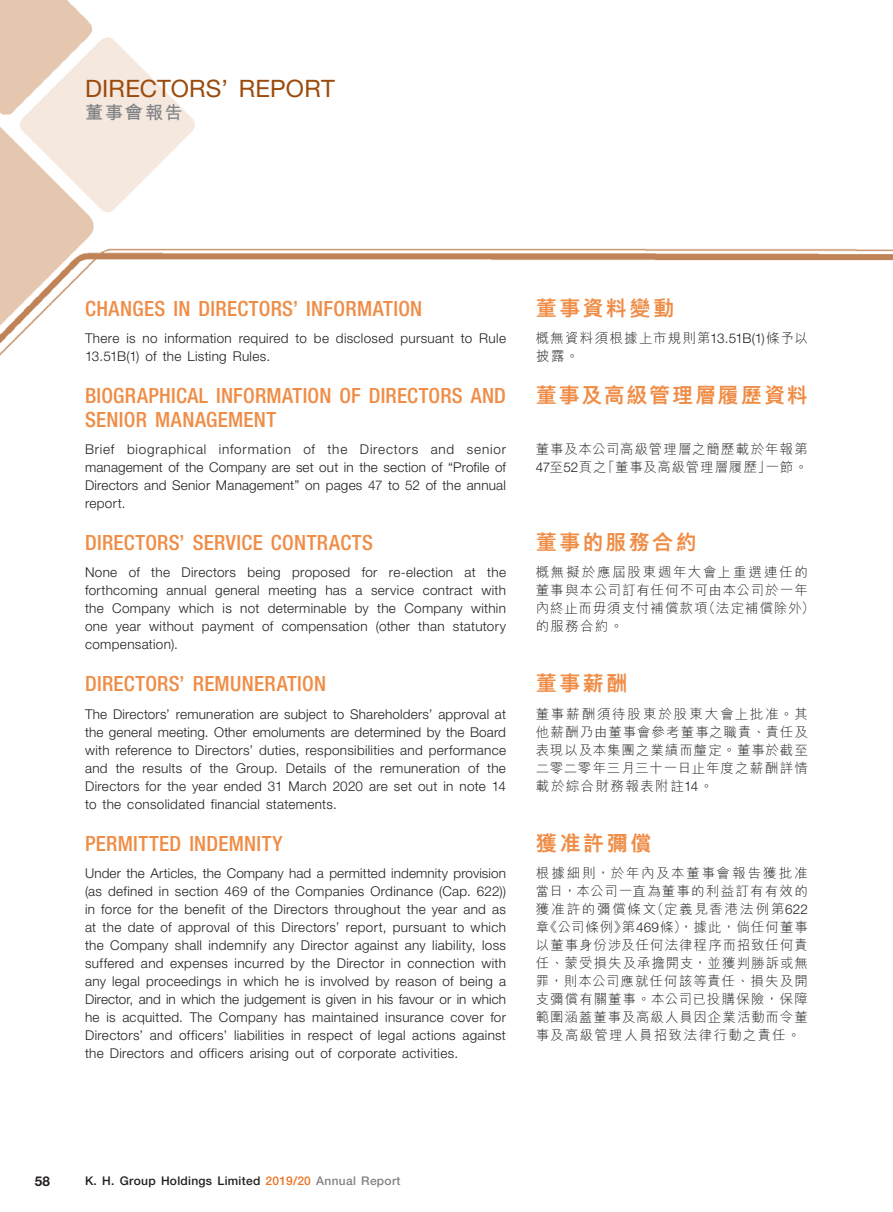
<style>
.page{position:relative;width:893px;height:1212px;background:#fff}
.page>*{position:absolute;margin:0;border:0;box-sizing:border-box;transform-origin:0 0}
.t1{font:24px "Helvetica Neue LT Std";letter-spacing:.01em;color:#9b4a0c}
._03_H1{font:500 condensed 21px/24px "Helvetica Neue LT Std";letter-spacing:.015em;color:#ef8d47}
._03_H1-2{font:800 21px "M Hei HK";letter-spacing:.115em;color:#ef8d47}
._03_H1-3{font:800 21px "M Hei HK";letter-spacing:.09em;color:#ef8d47}
.t2{font:700 18px "M Hei HK";letter-spacing:.1em;color:#808285}
._01_Body_Text{font:300 13.5px/18px "Helvetica Neue LT Std";letter-spacing:.025em;color:#231f20;text-align:justify}
._01_Body_Text-2{font:300 13.5px/18px "M Hei HK";letter-spacing:.08em;color:#231f20}
.t3{font:700 13.5px "Helvetica Neue LT Std";color:#231f20}
.t4{font:500 12px "Helvetica Neue LT Std";letter-spacing:.025em;color:#231f20}
.s1{font-family:"Helvetica Neue LT Std"}
.s2{color:#ec7323}
.s3{color:#808285}
</style>
<div class="page">
<img style="left:0;top:0;width:893px;height:356px">
<h1 class="t1" style="left:85px;top:74px;width:251px">DIRECTORS’ REPORT</h1>
<h3 class="t2" style="left:85px;top:99px;width:99px">董事會報告</h3>
<p class="_03_H1" style="left:85px;top:297px;width:339px">CHANGES IN DIRECTORS’ INFORMATION</p>
<p class="_01_Body_Text" style="left:85px;top:329px;width:422px">There is no information required to be disclosed pursuant to Rule<br>13.51B(1) of the Listing Rules.</p>
<p class="_03_H1" style="left:85px;top:384px;width:422px">BIOGRAPHICAL INFORMATION OF DIRECTORS AND<br>SENIOR MANAGEMENT</p>
<p class="_01_Body_Text" style="left:85px;top:440px;width:423px">Brief biographical information of the Directors and senior management of the Company are set out in the section of “Profile of Directors and Senior Management” on pages 47 to 52 of the annual report.</p>
<p class="_03_H1" style="left:85px;top:531px;width:289px">DIRECTORS’ SERVICE CONTRACTS</p>
<p class="_01_Body_Text" style="left:85px;top:563px;width:422px">None of the Directors being proposed for re-election at the forthcoming annual general meeting has a service contract with the Company which is not determinable by the Company within one year without payment of compensation (other than statutory compensation).</p>
<p class="_03_H1" style="left:85px;top:672px;width:243px">DIRECTORS’ REMUNERATION</p>
<p class="_01_Body_Text" style="left:85px;top:704px;width:422px">The Directors’ remuneration are subject to Shareholders’ approval at the general meeting. Other emoluments are determined by the Board with reference to Directors’ duties, responsibilities and performance and the results of the Group. Details of the remuneration of the Directors for the year ended 31 March 2020 are set out in note 14 to the consolidated financial statements.</p>
<p class="_03_H1" style="left:85px;top:831px;width:199px">PERMITTED INDEMNITY</p>
<p class="_01_Body_Text" style="left:85px;top:863px;width:423px">Under the Articles, the Company had a permitted indemnity provision (as defined in section 469 of the Companies Ordinance (Cap. 622)) in force for the benefit of the Directors throughout the year and as at the date of approval of this Directors’ report, pursuant to which the Company shall indemnify any Director against any liability, loss suffered and expenses incurred by the Director in connection with any legal proceedings in which he is involved by reason of being a Director, and in which the judgement is given in his favour or in which he is acquitted. The Company has maintained insurance cover for Directors’ and officers’ liabilities in respect of legal actions against the Directors and officers arising out of corporate activities.</p>
<p class="_03_H1-2" style="left:536px;top:298px;width:140px">董事資料變動</p>
<p class="_01_Body_Text-2" style="left:536px;top:329px;width:274px">概無資料須根據上市規則第<span class="s1">13.51B(1)</span>條予以披露。</p>
<p class="_03_H1-3" style="left:536px;top:385px;width:274px">董事及高級管理層履歷資料</p>
<p class="_01_Body_Text-2" style="left:536px;top:440px;width:274px">董事及本公司高級管理層之簡歷載於年報第<br><span class="s1">47</span>至<span class="s1">52</span>頁之「董事及高級管理層履歷」一節。</p>
<p class="_03_H1-2" style="left:536px;top:532px;width:162px">董事的服務合約</p>
<p class="_01_Body_Text-2" style="left:536px;top:563px;width:280px">概無擬於應屆股東週年大會上重選連任的董事與本公司訂有任何不可由本公司於一年內終止而毋須支付補償款項（法定補償除外）的服務合約。</p>
<p class="_03_H1-2" style="left:536px;top:673px;width:93px">董事薪酬</p>
<p class="_01_Body_Text-2" style="left:536px;top:704px;width:274px;text-align:justify">董事薪酬須待股東於股東大會上批准。其他薪酬乃由董事會參考董事之職責、責任及表現以及本集團之業績而釐定。董事於截至二零二零年三月三十一日止年度之薪酬詳情載於綜合財務報表附註<span class="s1">14</span>。</p>
<p class="_03_H1-2" style="left:536px;top:832px;width:117px">獲准許彌償</p>
<p class="_01_Body_Text-2" style="left:536px;top:863px;width:274px;text-align:justify">根據細則，於年內及本董事會報告獲批准當日，本公司一直為董事的利益訂有有效的獲准許的彌償條文（定義見香港法例第<span class="s1">622</span>章《公司條例》第<span class="s1">469</span>條），據此，倘任何董事以董事身份涉及任何法律程序而招致任何責任、蒙受損失及承擔開支，並獲判勝訴或無罪，則本公司應就任何該等責任、損失及開支彌償有關董事。本公司已投購保險，保障範圍涵蓋董事及高級人員因企業活動而令董事及高級管理人員招致法律行動之責任。</p>
<p class="t3" style="left:35px;top:1172px;width:17px">58</p>
<p class="t4" style="left:85px;top:1174px;width:317px">K. H. Group Holdings Limited <span class="s2">2019/20</span> <span class="s3">Annual Report</span></p>
</div>
